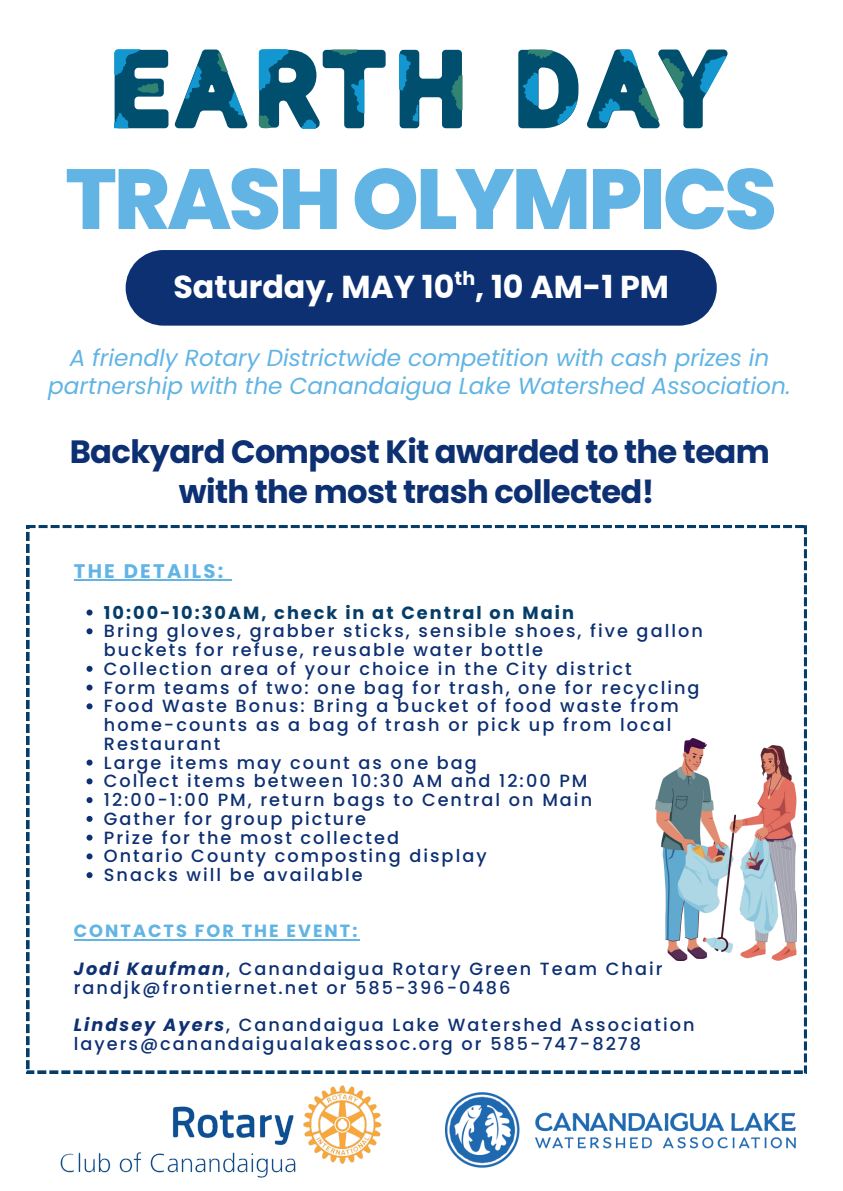
<style>
.page{position:relative;width:843px;height:1191px;background:#fff}
.page>*{position:absolute;margin:0;border:0;box-sizing:border-box;transform-origin:0 0}
.t1{font:800 85px "Poppins";letter-spacing:-.035em;color:#61b4e4}
.t2{font:700 32.2px/39.7px "Poppins";letter-spacing:-.02em;color:#0d3073;text-align:center}
.t3{font:700 31.7px "Poppins";color:#fff}
.t4{font:italic 23.2px/28.5px "Poppins";color:#61b4e4;text-align:center}
.t5{font:700 19.7px "Poppins";letter-spacing:.115em;color:#61b4e4}
.t6{font:500 17.7px/18.7px "Poppins";letter-spacing:.115em;color:#0d3073}
.t7{font:700 17.7px "Poppins";letter-spacing:.115em;color:#043d69}
.s1{font-weight:700;color:#61b4e4}
.s2{font-weight:700;font-style:italic}
</style>
<div class="page">
<svg style="left:27px;top:525px;width:779px;height:548px"></svg>
<img style="left:60px;top:1085px;width:322px;height:93px">
<img style="left:445px;top:1092px;width:350px;height:74px">
<div style="left:126px;top:250px;width:590px;height:75px;background:#0d3073"></div>
<svg style="left:399px;top:50px;width:63px;height:78px"></svg>
<svg style="left:518px;top:49px;width:60px;height:79px"></svg>
<svg style="left:114px;top:49px;width:134px;height:79px"></svg>
<svg style="left:259px;top:49px;width:127px;height:80px"></svg>
<svg style="left:587px;top:49px;width:141px;height:79px"></svg>
<img style="left:655px;top:738px;width:141px;height:222px">
<hr style="left:74px;top:579px;width:152px;height:2px;background:#61b4e4">
<svg style="left:226px;top:579px;width:6px;height:2px"></svg>
<svg style="left:86px;top:609px;width:6px;height:6px"></svg>
<svg style="left:86px;top:628px;width:6px;height:6px"></svg>
<svg style="left:86px;top:665px;width:6px;height:6px"></svg>
<svg style="left:86px;top:684px;width:6px;height:6px"></svg>
<svg style="left:86px;top:703px;width:6px;height:6px"></svg>
<svg style="left:86px;top:759px;width:6px;height:6px"></svg>
<svg style="left:86px;top:778px;width:6px;height:6px"></svg>
<svg style="left:86px;top:797px;width:6px;height:6px"></svg>
<svg style="left:86px;top:815px;width:6px;height:6px"></svg>
<svg style="left:86px;top:834px;width:6px;height:6px"></svg>
<svg style="left:86px;top:853px;width:6px;height:6px"></svg>
<svg style="left:86px;top:872px;width:6px;height:6px"></svg>
<hr style="left:74px;top:938px;width:285px;height:2px;background:#61b4e4">
<h1 class="t1" style="left:65px;top:150px;width:713px">TRASH OLYMPICS</h1>
<h3 class="t3" style="left:173px;top:269px;width:497px">Saturday, MAY 10<sup>th</sup>, 10 AM-1 PM</h3>
<h3 class="t4" style="left:48px;top:343px;width:743px">A friendly Rotary Districtwide competition with cash prizes in partnership with the Canandaigua Lake Watershed Association.</h3>
<h2 class="t2" style="left:70px;top:432px;width:701px">Backyard Compost Kit awarded to the team with the most trash collected!</h2>
<p class="t5" style="left:74px;top:559px;width:151px">THE DETAILS:</p>
<p class="t7" style="left:104px;top:602px;width:471px">10:00-10:30AM, check in at Central on Main</p>
<p class="t6" style="left:104px;top:621px;width:600px">Bring gloves, grabber sticks, sensible shoes, five gallon buckets for refuse, reusable water bottle<br>Collection area of your choice in the City district<br>Form teams of two: one bag for trash, one for recycling Food Waste Bonus: Bring a bucket of food waste from home-counts as a bag of trash or pick up from local Restaurant<br>Large items may count as one bag<br>Collect items between 10:30 AM and 12:00 PM<br>12:00-1:00 PM, return bags to Central on Main<br>Gather for group picture<br>Prize for the most collected<br>Ontario County composting display<br>Snacks will be available</p>
<p class="t6" style="left:74px;top:912px;width:590px;line-height:37.5px"><span class="s1">CONTACTS FOR THE EVENT:<br></span><span class="s2">Jodi Kaufman</span>, Canandaigua Rotary Green Team Chair</p>
<p class="t6" style="left:74px;top:968px;width:622px;line-height:37.5px">randjk@frontiernet.net or 585-396-0486<br><span class="s2">Lindsey Ayers</span>, Canandaigua Lake Watershed Association</p>
<p class="t6" style="left:74px;top:1034px;width:568px">layers@canandaigualakeassoc.org or 585-747-8278</p>
</div>
